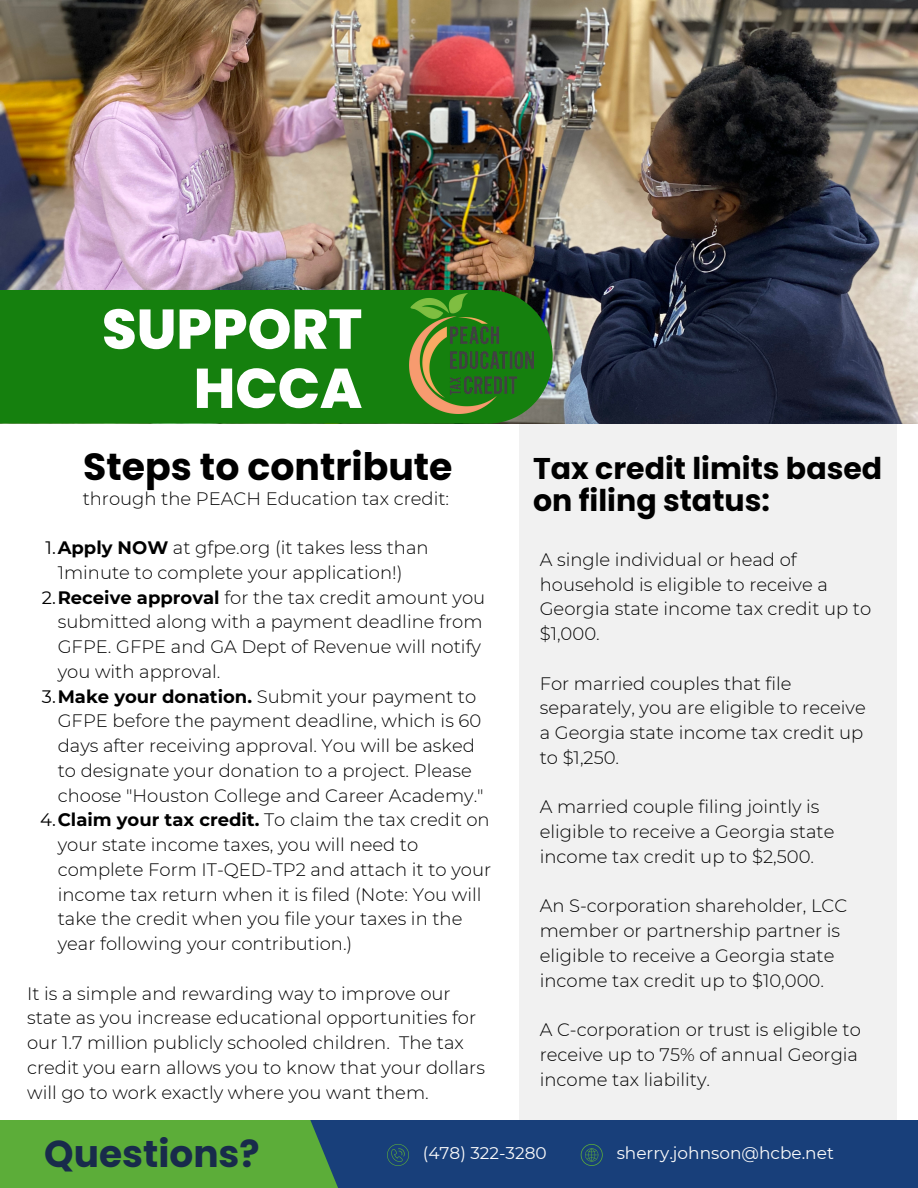
<style>
.page{position:relative;width:918px;height:1188px;background:#fff}
.page>*{position:absolute;margin:0;border:0;box-sizing:border-box;transform-origin:0 0}
.t1{font:800 55.8px "Poppins";color:#fff}
.t2{font:700 37.8px "Poppins";color:#000}
.t3{font:700 37.5px "Poppins";color:#182b4b}
.t4{font:700 30px/32.7px "Poppins";color:#000}
.t5{font:300 18px/24.8px "Montserrat";color:#000}
.t6{font:16.95px "Montserrat";color:#fafafa}
.s1{font-weight:400}
.s2{font-weight:700}
</style>
<div class="page">
<div style="left:519px;top:0;width:377px;height:1188px;background:#f1f1f1"></div>
<div style="left:234px;top:1120px;width:684px;height:68px;background:#183f7a"></div>
<div style="left:0;top:1120px;width:338px;height:68px;background:#5cad39"></div>
<svg style="left:581px;top:1144px;width:22px;height:22px"></svg>
<svg style="left:387px;top:1144px;width:22px;height:22px"></svg>
<img style="left:0;top:0;width:918px;height:424px">
<div style="left:0;top:290px;width:553px;height:134px;background:#15800e"></div>
<img style="left:410px;top:293px;width:124px;height:121px">
<p class="t1" style="left:102px;top:290px;width:262px">SUPPORT</p>
<p class="t1" style="left:194px;top:349px;width:170px">HCCA</p>
<p class="t2" style="left:83px;top:440px;width:371px">Steps to contribute</p>
<p class="t5" style="left:83px;top:486px;width:368px">through the PEACH Education tax credit:</p>
<p class="t5" style="left:58px;top:535px;width:372px;text-indent:-12px"><span class="s1">1.</span><span class="s2">Apply NOW</span> at gfpe.org (it takes less than<br>1minute to complete your application!)</p>
<p class="t5" style="left:58px;top:585px;width:429px;text-indent:-16px"><span class="s1">2.</span><span class="s2">Receive approval</span> for the tax credit amount you submitted along with a payment deadline from GFPE. GFPE and GA Dept of Revenue will notify you with approval.</p>
<p class="t5" style="left:58px;top:684px;width:428px;text-indent:-16px"><span class="s1">3.</span><span class="s2">Make your donation.</span> Submit your payment to GFPE before the payment deadline, which is 60 days after receiving approval. You will be asked to designate your donation to a project. Please choose "Houston College and Career Academy."</p>
<p class="t5" style="left:58px;top:808px;width:435px;text-indent:-18px"><span class="s1">4.</span><span class="s2">Claim your tax credit.</span> To claim the tax credit on your state income taxes, you will need to complete Form IT-QED-TP2 and attach it to your income tax return when it is filed (Note: You will take the credit when you file your taxes in the year following your contribution.)</p>
<p class="t5" style="left:27px;top:981px;width:459px">It is a simple and rewarding way to improve our state as you increase educational opportunities for our 1.7 million publicly schooled children. The tax credit you earn allows you to know that your dollars will go to work exactly where you want them.</p>
<p class="t4" style="left:533px;top:452px;width:351px">Tax credit limits based on filing status:</p>
<p class="t5" style="left:540px;top:547px;width:333px">A single individual or head of household is eligible to receive a<br>Georgia state income tax credit up to $1,000.</p>
<p class="t5" style="left:540px;top:671px;width:328px">For married couples that file separately, you are eligible to receive a Georgia state income tax credit up to $1,250.</p>
<p class="t5" style="left:540px;top:795px;width:296px">A married couple filing jointly is eligible to receive a Georgia state income tax credit up to $2,500.</p>
<p class="t5" style="left:540px;top:894px;width:309px">An S-corporation shareholder, LCC member or partnership partner is eligible to receive a Georgia state income tax credit up to $10,000.</p>
<p class="t5" style="left:540px;top:1017px;width:323px">A C-corporation or trust is eligible to receive up to 75% of annual Georgia income tax liability.</p>
<p class="t3" style="left:44px;top:1128px;width:217px">Questions?</p>
<p class="t6" style="left:423px;top:1142px;width:125px">(478) 322-3280</p>
<p class="t6" style="left:617px;top:1142px;width:219px">sherry.johnson@hcbe.net</p>
</div>
